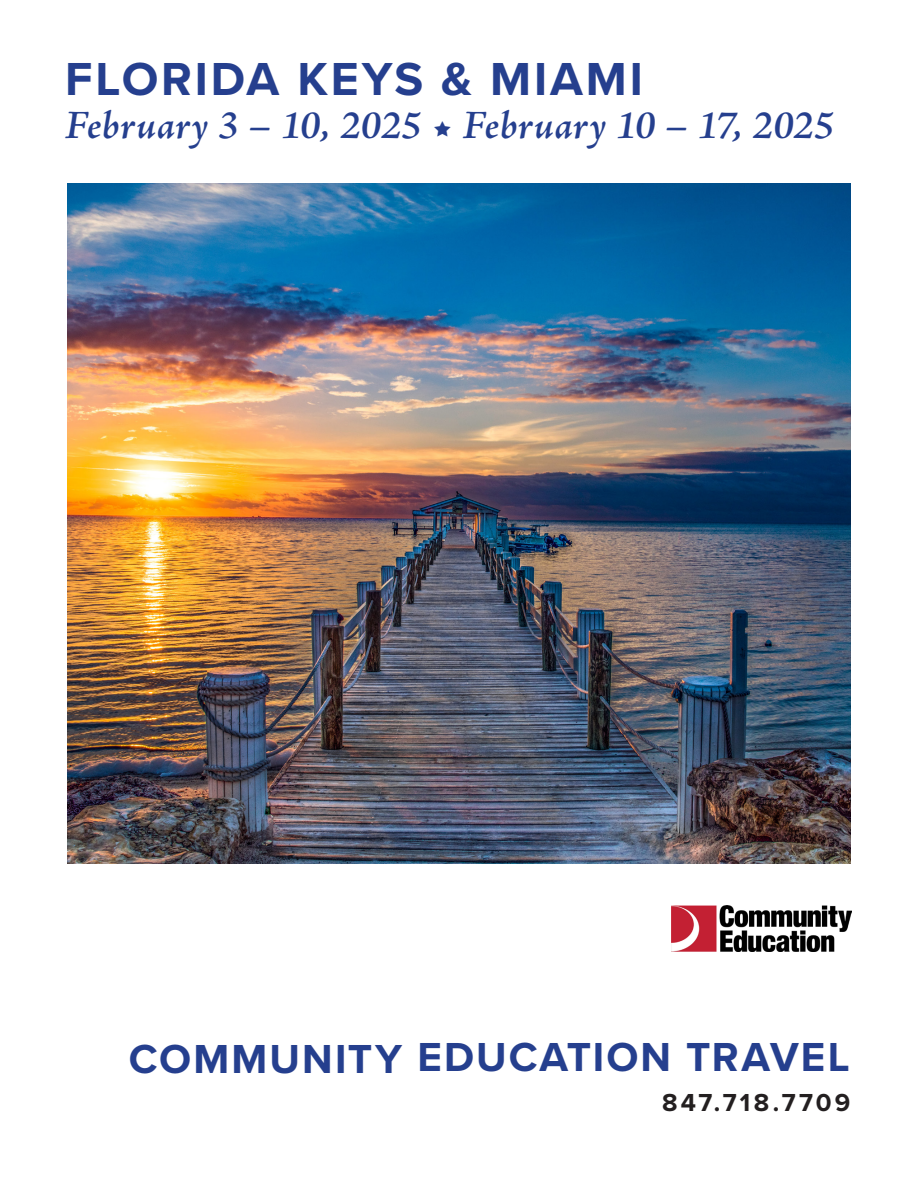
<style>
.page{position:relative;width:918px;height:1188px;background:#fff}
.page>*{position:absolute;margin:0;border:0;box-sizing:border-box;transform-origin:0 0}
.NEW_TOUR_White{font:700 48px "Proxima Nova";letter-spacing:.055em;color:#253f8e}
.TOUR{font:700 42px "Proxima Nova";letter-spacing:.05em;color:#253f8e}
.Large_Dates{font:italic 600 40.8px "Adobe Jenson Pro";letter-spacing:.005em;color:#253f8e}
.t1{font:700 25.5px "Proxima Nova";letter-spacing:.13em;color:#231f20}
</style>
<div class="page">
<img style="left:671px;top:905px;width:181px;height:46px">
<img style="left:68px;top:183px;width:782px;height:681px">
<p class="NEW_TOUR_White" style="left:65px;top:43px;width:579px">FLORIDA KEYS &amp; MIAMI</p>
<p class="Large_Dates" style="left:65px;top:102px;width:771px">February 3 – 10, 2025 February 10 – 17, 2025</p>
<p class="TOUR" style="left:129px;top:1026px;width:722px">COMMUNITY EDUCATION TRAVEL</p>
<p class="t1" style="left:662px;top:1083px;width:190px">847.718.7709</p>
</div>
